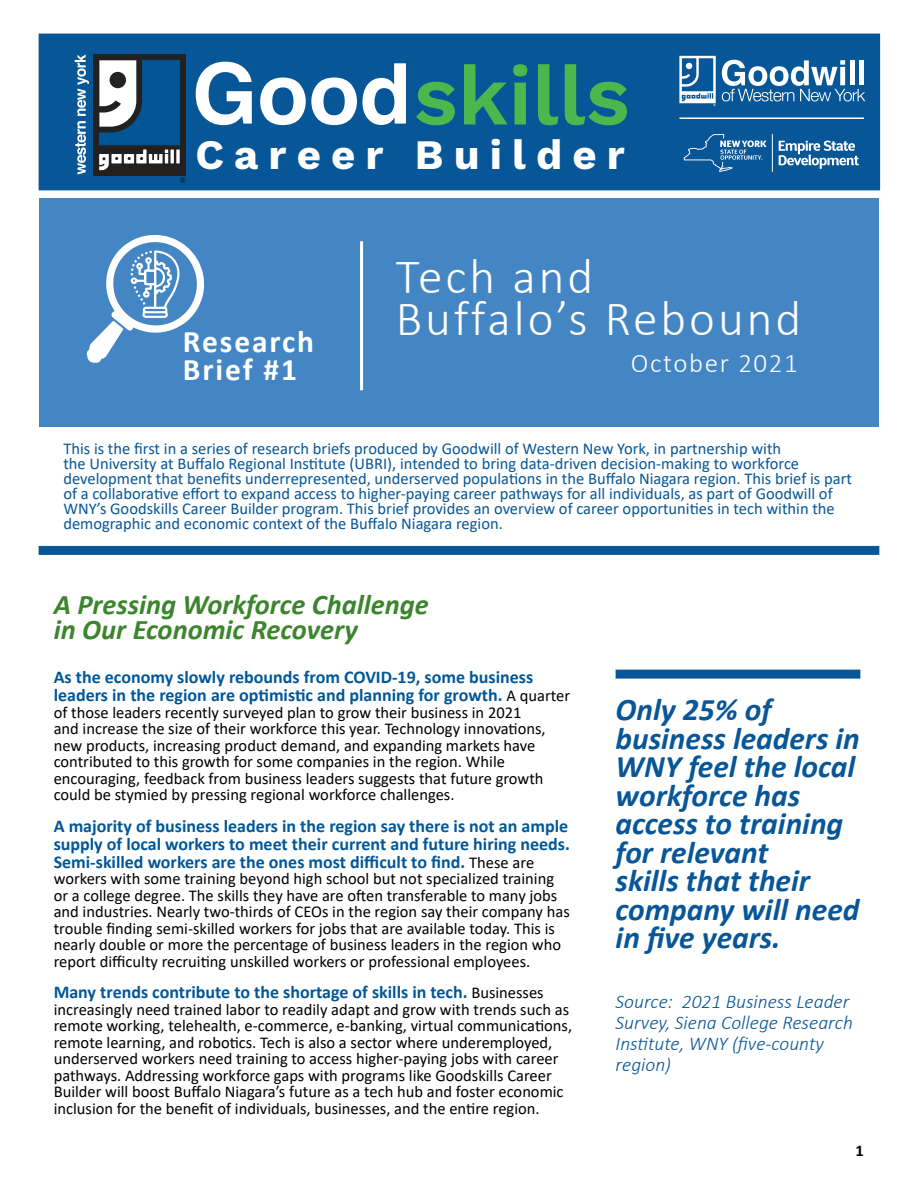
<style>
.page{position:relative;width:918px;height:1188px;background:#fff}
.page>*{position:absolute;margin:0;border:0;box-sizing:border-box;transform-origin:0 0}
.t1{font:600 83.85px "Work Sans";color:#4bb74c}
.t2{font:300 49.5px/42px "Calibri";letter-spacing:.06em;color:#fff}
.t3{font:700 42px "Work Sans";letter-spacing:.24em;color:#fff}
.t4{font:italic 700 31.5px/28.5px "Calibri";color:#075697}
.t5{font:700 31.5px/28.5px "Calibri";letter-spacing:.06em;color:#fff}
.t6{font:italic 700 28.5px/25.5px "Calibri";color:#3b852c}
.t7{font:300 27px "Calibri";letter-spacing:.06em;color:#fff}
.t8{font:italic 300 19.5px/21px "Calibri";color:#075697}
.t9{font:700 18px/18px "Calibri";color:#005798}
.t10{font:16.5px/16.5px "Calibri";color:#000}
.t11{font:16.5px/15px "Calibri";color:#075697}
.t12{font:700 16.5px "Calibri";color:#000}
.s1{font-weight:400;font-size:16.5px;color:#000}
</style>
<div class="page">
<div style="left:616px;top:670px;width:244px;height:9px;background:#075697"></div>
<div style="left:39px;top:199px;width:840px;height:228px;background:#4486c4"></div>
<hr style="left:360px;top:241px;width:3px;height:149px;background:#fff">
<svg style="left:87px;top:235px;width:118px;height:128px"></svg>
<div style="left:39px;top:546px;width:840px;height:9px;background:#075697"></div>
<div style="left:39px;top:34px;width:841px;height:156px;background:#075697"></div>
<svg style="left:779px;top:141px;width:80px;height:28px"></svg>
<hr style="left:772px;top:134px;width:1px;height:38px;background:#fff">
<svg style="left:684px;top:134px;width:83px;height:38px"></svg>
<hr style="left:679px;top:117px;width:185px;height:2px;background:#fff">
<svg style="left:196px;top:62px;width:56px;height:63px"></svg>
<svg style="left:260px;top:63px;width:146px;height:62px"></svg>
<div style="left:93px;top:54px;width:93px;height:121px;background:#232020"></div>
<svg style="left:99px;top:60px;width:81px;height:110px"></svg>
<div style="left:110px;top:72px;width:16px;height:16px;background:#232020;border-radius:50%"></div>
<svg style="left:180px;top:177px;width:6px;height:6px"></svg>
<svg style="left:75px;top:55px;width:14px;height:120px"></svg>
<svg style="left:176px;top:150px;width:4px;height:13px"></svg>
<svg style="left:679px;top:56px;width:37px;height:50px"></svg>
<svg style="left:722px;top:60px;width:143px;height:41px"></svg>
<h1 class="t1" style="left:413px;top:32px;width:218px">skills</h1>
<h3 class="t3" style="left:195px;top:122px;width:431px">Career Builder</h3>
<h3 class="t5" style="left:183px;top:326px;width:133px">Research<br>Brief #1</h3>
<h2 class="t2" style="left:396px;top:255px;width:407px">Tech and<br>Buffalo’s Rebound</h2>
<h3 class="t7" style="left:631px;top:346px;width:169px">October 2021</h3>
<p class="t11" style="left:63px;top:440px;width:790px">This is the first in a series of research briefs produced by Goodwill of Western New York, in partnership with<br>the University at Buffalo Regional Institute (UBRI), intended to bring data-driven decision-making to workforce development that benefits underrepresented, underserved populations in the Buffalo Niagara region. This brief is part of a collaborative effort to expand access to higher-paying career pathways for all individuals, as part of Goodwill of WNY’s Goodskills Career Builder program. This brief provides an overview of career opportunities in tech within the demographic and economic context of the Buffalo Niagara region.</p>
<h3 class="t6" style="left:54px;top:591px;width:377px">A Pressing Workforce Challenge in Our Economic Recovery</h3>
<p class="t9" style="left:54px;top:668px;width:518px">As the economy slowly rebounds from COVID-19, some business leaders in the region are optimistic and planning for growth. <span class="s1">A quarter</span></p>
<p class="t10" style="left:54px;top:703px;width:494px">of those leaders recently surveyed plan to grow their business in 2021 and increase the size of their workforce this year. Technology innovations, new products, increasing product demand, and expanding markets have contributed to this growth for some companies in the region. While encouraging, feedback from business leaders suggests that future growth could be stymied by pressing regional workforce challenges.</p>
<p class="t9" style="left:54px;top:816px;width:518px;text-align:justify">A majority of business leaders in the region say there is not an ample supply of local workers to meet their current and future hiring needs.<br>Semi-skilled workers are the ones most difficult to find. <span class="s1">These are</span></p>
<p class="t10" style="left:54px;top:870px;width:518px">workers with some training beyond high school but not specialized training or a college degree. The skills they have are often transferable to many jobs and industries. Nearly two-thirds of CEOs in the region say their company has trouble finding semi-skilled workers for jobs that are available today. This is nearly double or more the percentage of business leaders in the region who report difficulty recruiting unskilled workers or professional employees.</p>
<p class="t9" style="left:54px;top:983px;width:491px">Many trends contribute to the shortage of skills in tech. <span class="s1">Businesses</span></p>
<p class="t10" style="left:54px;top:1000px;width:520px">increasingly need trained labor to readily adapt and grow with trends such as remote working, telehealth, e-commerce, e-banking, virtual communications, remote learning, and robotics. Tech is also a sector where underemployed, underserved workers need training to access higher-paying jobs with career pathways. Addressing workforce gaps with programs like Goodskills Career Builder will boost Buffalo Niagara’s future as a tech hub and foster economic inclusion for the benefit of individuals, businesses, and the entire region.</p>
<h3 class="t4" style="left:616px;top:694px;width:246px">Only 25% of business leaders in<br>WNY feel the local workforce has access to training for relevant<br>skills that their company will need in five years.</h3>
<p class="t8" style="left:616px;top:991px;width:239px">Source: 2021 Business Leader<br>Survey, Siena College Research<br>Institute, WNY (five-county region)</p>
<p class="t12" style="left:856px;top:1139px;width:10px">1</p>
</div>
